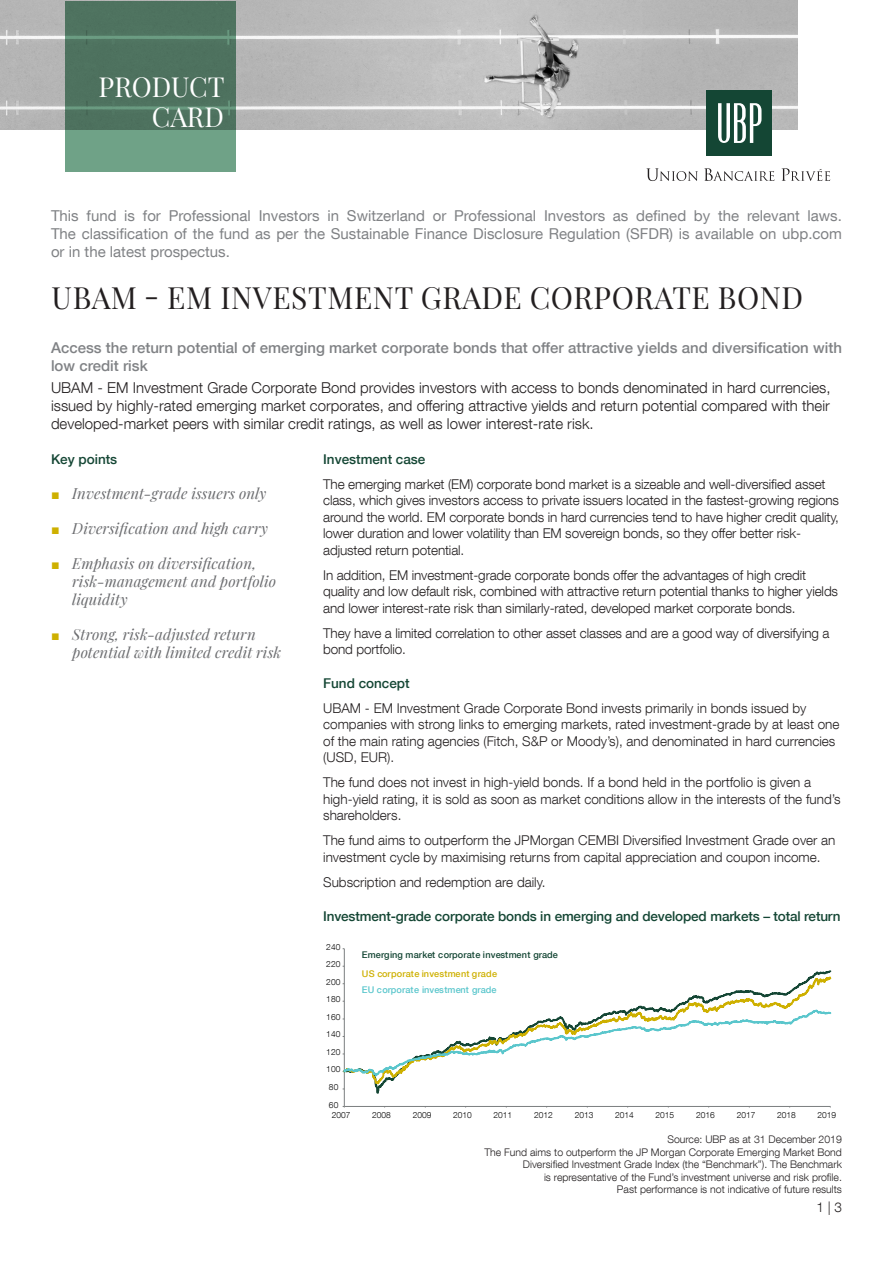
<style>
.page{position:relative;width:893px;height:1263px;background:#fff}
.page>*{position:absolute;margin:0;border:0;box-sizing:border-box;transform-origin:0 0}
.nom_du_fonds{font:30px "Playfair Display";letter-spacing:.02em;color:#231f20}
.t1{font:27px "Playfair Display";color:#fff}
.Texte_Intro{font:300 15px/18px "Helvetica Neue LT Com";color:#231f20;text-align:justify}
.For_qualified_invest{font:15px/18px "Helvetica Neue LT Com";color:#808285;text-align:justify}
.t2{font:italic 15px/18px "Playfair Display";letter-spacing:.005em;color:#6c6d70}
.Texte_Intro_65{font:500 15px/18px "Helvetica Neue LT Com";color:#808285}
.Texte{font:300 13.5px/16.5px "Helvetica Neue LT Com";letter-spacing:-.01em;color:#231f20}
.Titre_Niv_2{font:500 13.5px "Helvetica Neue LT Com";letter-spacing:-.01em;color:#144634}
.Sources{font:300 10.5px/12.6px "Helvetica Neue LT Com";color:#231f20;text-align:right}
.t3{font:500 9.3px/18.8px "Helvetica Neue LT Com";letter-spacing:.015em;color:#144634}
.t4{font:500 9.3px "Helvetica Neue LT Com";letter-spacing:.01em;color:#5ac6cc}
.t5{font:300 8.4px "Helvetica Neue LT Com";color:#000001}
.s1{font-family:"Arial";font-style:normal;font-size:14.25px;color:#ceb000}
.s2{color:#ceb000}
</style>
<div class="page">
<hr style="left:344px;top:949px;width:1px;height:157px;background:#7b7e7f">
<hr style="left:344px;top:1106px;width:486px;height:1px;background:#7b7e7f">
<svg style="left:342px;top:964px;width:490px;height:129px"></svg>
<svg style="left:342px;top:1001px;width:490px;height:78px"></svg>
<img style="left:0;top:0;width:797px;height:130px">
<svg style="left:65px;top:1px;width:170px;height:170px;background:#577f69"></svg>
<svg style="left:646px;top:168px;width:52px;height:13px"></svg>
<svg style="left:704px;top:168px;width:70px;height:13px"></svg>
<svg style="left:781px;top:168px;width:49px;height:13px"></svg>
<div style="left:706px;top:90px;width:66px;height:66px;background:#144634"></div>
<svg style="left:718px;top:103px;width:43px;height:40px"></svg>
<p class="t1" style="left:99px;top:66px;width:128px">PRODUCT</p>
<p class="t1" style="left:152px;top:96px;width:74px">CARD</p>
<p class="For_qualified_invest" style="left:51px;top:206px;width:792px">This fund is for Professional Investors in Switzerland or Professional Investors as defined by the relevant laws.<br>The classification of the fund as per the Sustainable Finance Disclosure Regulation (SFDR) is available on ubp.com or in the latest prospectus.</p>
<p class="nom_du_fonds" style="left:52px;top:274px;width:753px">UBAM - EM INVESTMENT GRADE CORPORATE BOND</p>
<p class="Texte_Intro_65" style="left:51px;top:338px;width:792px">Access the return potential of emerging market corporate bonds that offer attractive yields and diversification with low credit risk</p>
<p class="Texte_Intro" style="left:51px;top:378px;width:781px">UBAM - EM Investment Grade Corporate Bond provides investors with access to bonds denominated in hard currencies, issued by highly-rated emerging market corporates, and offering attractive yields and return potential compared with their developed-market peers with similar credit ratings, as well as lower interest-rate risk.</p>
<p class="Titre_Niv_2" style="left:323px;top:451px;width:104px">Investment case</p>
<p class="Texte" style="left:323px;top:475px;width:517px">The emerging market (EM) corporate bond market is a sizeable and well-diversified asset class, which gives investors access to private issuers located in the fastest-growing regions around the world. EM corporate bonds in hard currencies tend to have higher credit quality, lower duration and lower volatility than EM sovereign bonds, so they offer better risk&shy;adjusted return potential.</p>
<p class="Texte" style="left:323px;top:566px;width:516px">In addition, EM investment-grade corporate bonds offer the advantages of high credit quality and low default risk, combined with attractive return potential thanks to higher yields and lower interest-rate risk than similarly-rated, developed market corporate bonds.</p>
<p class="Texte" style="left:323px;top:624px;width:508px">They have a limited correlation to other asset classes and are a good way of diversifying a bond portfolio.</p>
<p class="Titre_Niv_2" style="left:323px;top:675px;width:88px">Fund concept</p>
<p class="Texte" style="left:323px;top:699px;width:518px">UBAM - EM Investment Grade Corporate Bond invests primarily in bonds issued by companies with strong links to emerging markets, rated investment-grade by at least one of the main rating agencies (Fitch, S&amp;P or Moody’s), and denominated in hard currencies (USD, EUR).</p>
<p class="Texte" style="left:323px;top:774px;width:519px">The fund does not invest in high-yield bonds. If a bond held in the portfolio is given a high-yield rating, it is sold as soon as market conditions allow in the interests of the fund’s shareholders.</p>
<p class="Texte" style="left:323px;top:832px;width:514px">The fund aims to outperform the JPMorgan CEMBI Diversified Investment Grade over an investment cycle by maximising returns from capital appreciation and coupon income.</p>
<p class="Texte" style="left:323px;top:874px;width:224px">Subscription and redemption are daily.</p>
<p class="Titre_Niv_2" style="left:51px;top:451px;width:68px">Key points</p>
<p class="t2" style="left:51px;top:483px;width:217px"><span class="s1">■</span> Investment-grade issuers only</p>
<p class="t2" style="left:51px;top:518px;width:219px"><span class="s1">■</span> Diversification and high carry</p>
<p class="t2" style="left:72px;top:553px;width:205px;text-indent:-21px"><span class="s1">■</span> Emphasis on diversification, risk-management and portfolio liquidity</p>
<p class="t2" style="left:72px;top:624px;width:210px;text-indent:-21px"><span class="s1">■</span> Strong, risk-adjusted return potential with limited credit risk</p>
<p class="Titre_Niv_2" style="left:323px;top:908px;width:519px">Investment-grade corporate bonds in emerging and developed markets – total return</p>
<p class="t5" style="left:326px;top:942px;width:16px">240</p>
<p class="t5" style="left:326px;top:959px;width:16px">220</p>
<p class="t5" style="left:326px;top:977px;width:16px">200</p>
<p class="t5" style="left:326px;top:994px;width:16px">180</p>
<p class="t5" style="left:326px;top:1012px;width:16px">160</p>
<p class="t5" style="left:326px;top:1029px;width:16px">140</p>
<p class="t5" style="left:326px;top:1047px;width:16px">120</p>
<p class="t5" style="left:326px;top:1064px;width:16px">100</p>
<p class="t5" style="left:329px;top:1082px;width:11px">80</p>
<p class="t5" style="left:329px;top:1099px;width:11px">60</p>
<p class="t3" style="left:362px;top:946px;width:198px">Emerging market corporate investment grade<br><span class="s2">US corporate investment grade</span></p>
<p class="t4" style="left:362px;top:984px;width:136px">EU corporate investment grade</p>
<p class="t5" style="left:332px;top:1110px;width:20px">2007</p>
<p class="t5" style="left:372px;top:1110px;width:20px">2008</p>
<p class="t5" style="left:413px;top:1110px;width:20px">2009</p>
<p class="t5" style="left:453px;top:1110px;width:20px">2010</p>
<p class="t5" style="left:494px;top:1110px;width:20px">2011</p>
<p class="t5" style="left:534px;top:1110px;width:20px">2012</p>
<p class="t5" style="left:575px;top:1110px;width:20px">2013</p>
<p class="t5" style="left:615px;top:1110px;width:20px">2014</p>
<p class="t5" style="left:656px;top:1110px;width:20px">2015</p>
<p class="t5" style="left:696px;top:1110px;width:20px">2016</p>
<p class="t5" style="left:737px;top:1110px;width:20px">2017</p>
<p class="t5" style="left:777px;top:1110px;width:20px">2018</p>
<p class="t5" style="left:818px;top:1110px;width:20px">2019</p>
<p class="Sources" style="left:484px;top:1133px;width:359px">Source: UBP as at 31 December 2019<br>The Fund aims to outperform the JP Morgan Corporate Emerging Market Bond Diversified Investment Grade Index (the “Benchmark”). The Benchmark<br>is representative of the Fund’s investment universe and risk profile.<br>Past performance is not indicative of future results</p>
<p class="Texte" style="left:816px;top:1199px;width:27px">1 | 3</p>
</div>
